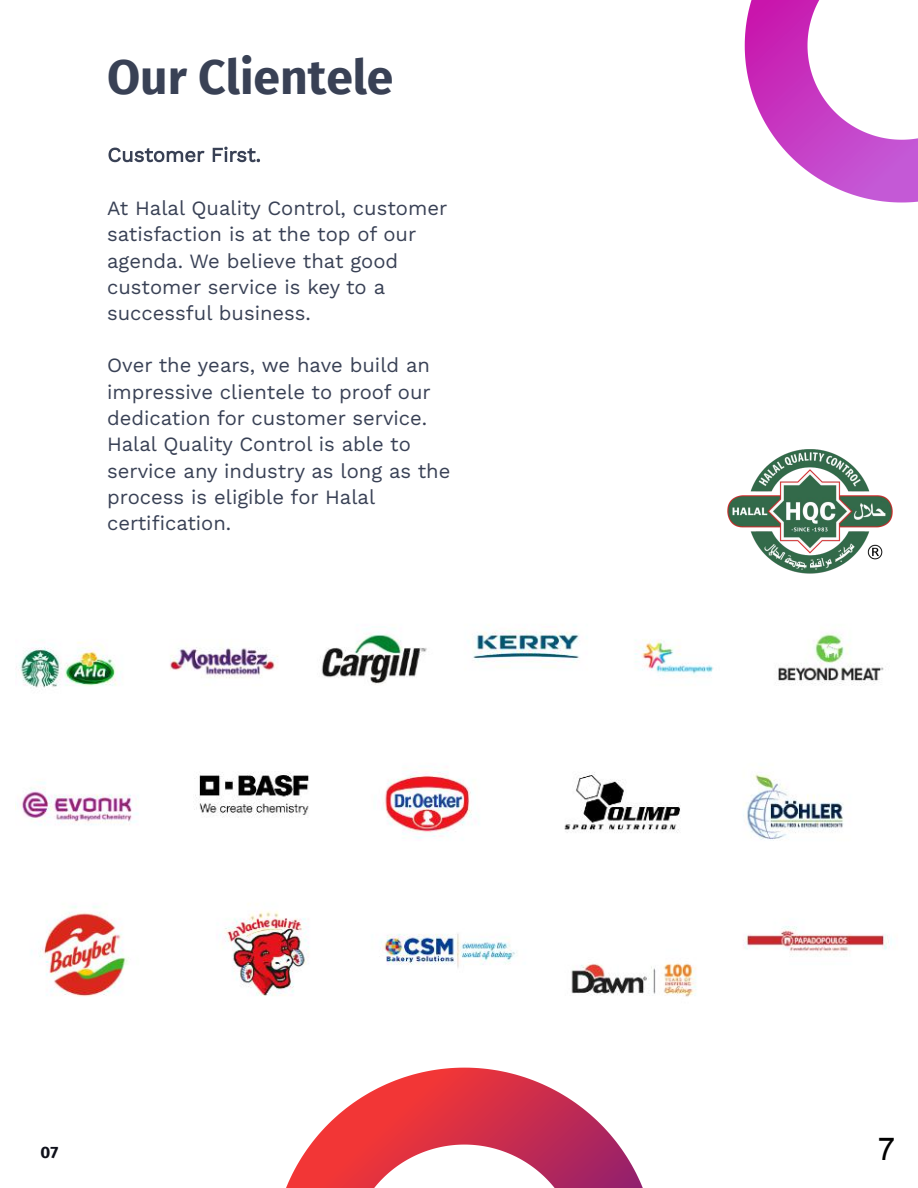
<style>
.page{position:relative;width:918px;height:1188px;background:#fff}
.page>*{position:absolute;margin:0;border:0;box-sizing:border-box;transform-origin:0 0}
.t1{font:700 48.15px "Fira Sans";color:#394155}
.t2{font:31.5px "Arial";color:#000}
.t3{font:20.25px/26.2px "Work Sans";color:#394155}
.t4{font:700 16.8px "Fira Sans";color:#0e101a}
</style>
<div class="page">
<svg style="left:286px;top:1068px;width:357px;height:120px"></svg>
<svg style="left:745px;top:0;width:173px;height:202px"></svg>
<svg style="left:109px;top:147px;width:151px;height:15px"></svg>
<img style="left:16px;top:625px;width:876px;height:372px">
<img style="left:728px;top:449px;width:164px;height:125px">
<h1 class="t1" style="left:107px;top:37px;width:288px">Our Clientele</h1>
<p class="t3" style="left:107px;top:195px;width:342px">At Halal Quality Control, customer satisfaction is at the top of our agenda. We believe that good customer service is key to a successful business.</p>
<p class="t3" style="left:107px;top:352px;width:345px">Over the years, we have build an impressive clientele to proof our dedication for customer service.<br>Halal Quality Control is able to service any industry as long as the process is eligible for Halal certification.</p>
<p class="t4" style="left:41px;top:1138px;width:19px">07</p>
<h2 class="t2" style="left:878px;top:1131px;width:19px">7</h2>
</div>
